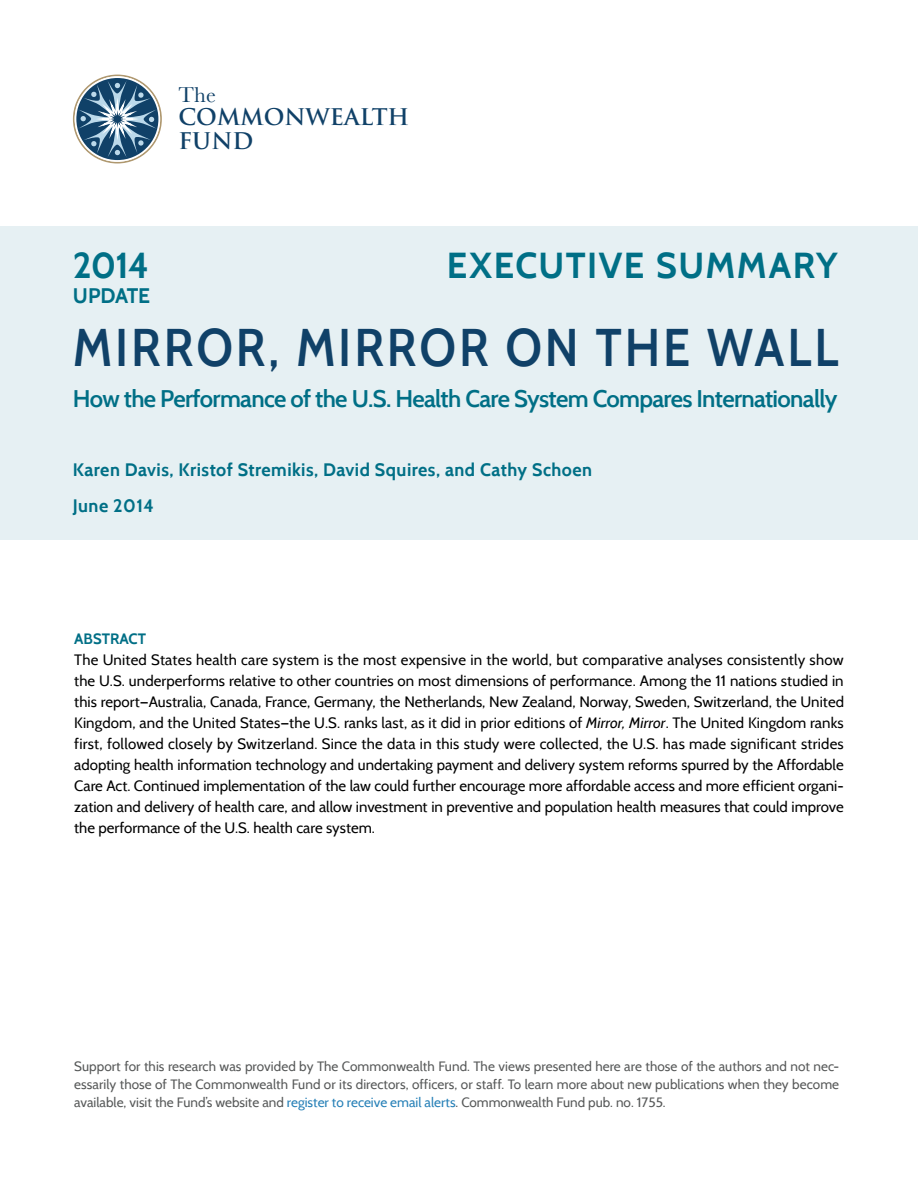
<style>
.page{position:relative;width:918px;height:1188px;background:#fff}
.page>*{position:absolute;margin:0;border:0;box-sizing:border-box;transform-origin:0 0}
.t1{font:600 52.8px "Cabin";letter-spacing:.06em;color:#104168;scale:.91 1}
.t2{font:700 36px "Cabin";letter-spacing:.04em;color:#006f86}
.t3{font:600 24px "Cabin";letter-spacing:-.03em;color:#006f86}
.t4{font:700 22.35px/23.7px "Trajan Pro";color:#104168}
.t5{font:700 21px "Cabin";letter-spacing:-.005em;color:#006f86}
.t6{font:700 18px "Cabin";letter-spacing:.025em;color:#006f86}
.BT-_Abstract_Cabin{font:15px/21px "Cabin";color:#000;text-align:justify}
.BT-_Abstract_Cabin-2{font:700 15px "Cabin";color:#006f86}
.BT-_Abstract_Cabin-3{font:13.5px/18px "Cabin";color:#575959;text-align:justify}
.s1{font-family:"Baskerville";font-weight:400}
.s2{font-style:italic}
.s3{color:#2680b7}
</style>
<div class="page">
<div style="left:73px;top:75px;width:89px;height:88px;border:2px solid #af986f;border-radius:50%"></div>
<div style="left:75px;top:76px;width:85px;height:86px;border:2px solid #fff;border-radius:50%"></div>
<svg style="left:78px;top:80px;width:79px;height:78px"></svg>
<div style="left:0;top:227px;width:918px;height:313px;background:#e6f0f3"></div>
<p class="t4" style="left:178px;top:82px;width:233px"><span class="s1">The<br></span>COMMONWEALTH<br>FUND</p>
<p class="t2" style="left:73px;top:243px;width:78px">2014</p>
<p class="t5" style="left:73px;top:283px;width:79px">UPDATE</p>
<p class="t1" style="left:73px;top:316px;width:843px">MIRROR, MIRROR ON THE WALL</p>
<p class="t3" style="left:73px;top:384px;width:766px">How the Performance of the U.S. Health Care System Compares Internationally</p>
<p class="t2" style="left:447px;top:243px;width:393px">EXECUTIVE SUMMARY</p>
<p class="t6" style="left:73px;top:459px;width:521px">Karen Davis, Kristof Stremikis, David Squires, and Cathy Schoen</p>
<p class="t6" style="left:73px;top:494px;width:82px">June 2014</p>
<p class="BT-_Abstract_Cabin-2" style="left:74px;top:630px;width:73px">ABSTRACT</p>
<p class="BT-_Abstract_Cabin" style="left:74px;top:650px;width:771px">The United States health care system is the most expensive in the world, but comparative analyses consistently show the U.S. underperforms relative to other countries on most dimensions of performance. Among the 11 nations studied in this report—Australia, Canada, France, Germany, the Netherlands, New Zealand, Norway, Sweden, Switzerland, the United Kingdom, and the United States—the U.S. ranks last, as it did in prior editions of <span class="s2">Mirror, Mirror</span>. The United Kingdom ranks first, followed closely by Switzerland. Since the data in this study were collected, the U.S. has made significant strides adopting health information technology and undertaking payment and delivery system reforms spurred by the Affordable Care Act. Continued implementation of the law could further encourage more affordable access and more efficient organi&shy;zation and delivery of health care, and allow investment in preventive and population health measures that could improve the performance of the U.S. health care system.</p>
<p class="BT-_Abstract_Cabin-3" style="left:74px;top:1057px;width:766px">Support for this research was provided by The Commonwealth Fund. The views presented here are those of the authors and not nec&shy;essarily those of The Commonwealth Fund or its directors, officers, or staff. To learn more about new publications when they become available, visit the Fund’s website and <span class="s3">register to receive email alerts</span>. Commonwealth Fund pub. no. 1755.</p>
</div>
